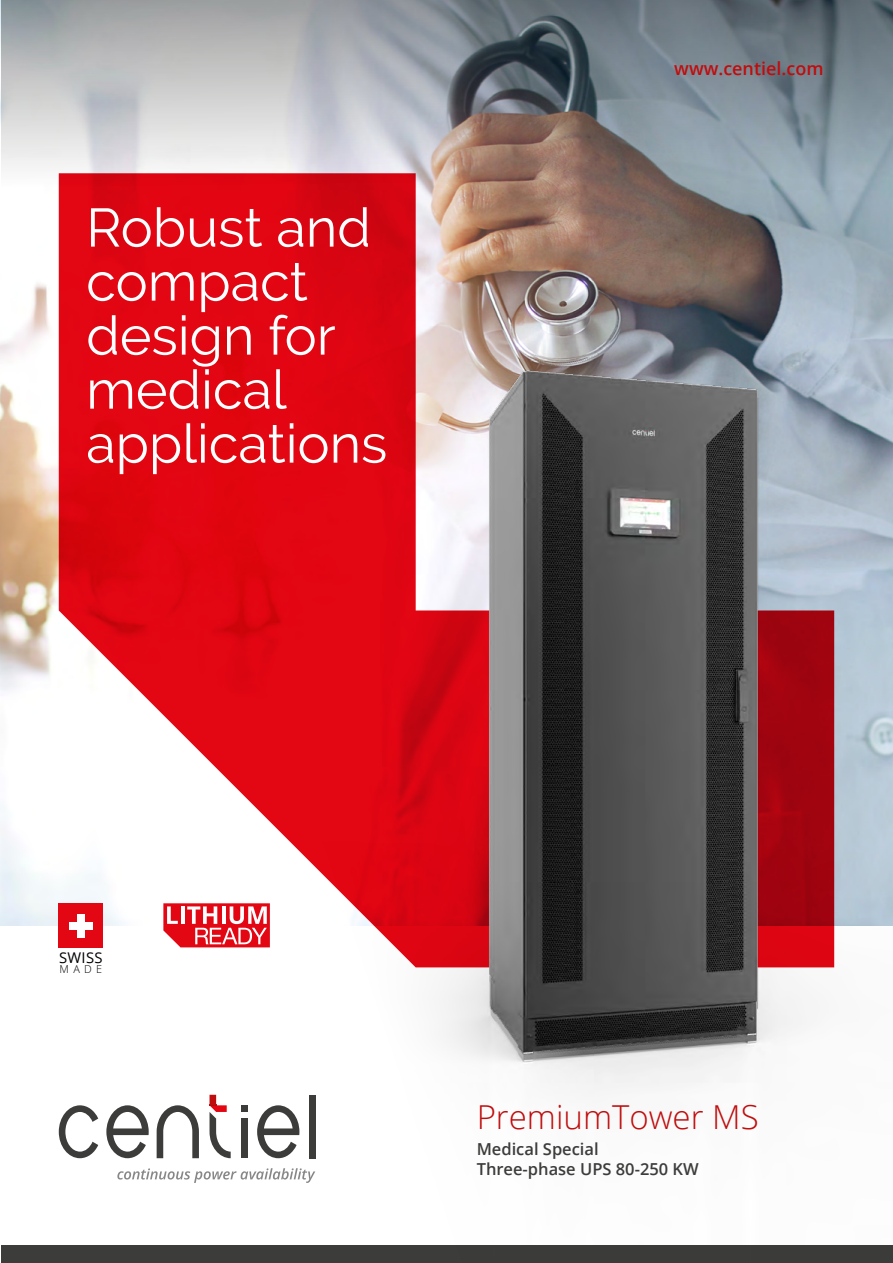
<style>
.page{position:relative;width:893px;height:1263px;background:#fff}
.page>*{position:absolute;margin:0;border:0;box-sizing:border-box;transform-origin:0 0}
.t1{font:54px/54px "Raleway";color:#fff}
.t2{font:300 33px "Open Sans";color:#c00d0e}
.t3{font:600 18px "Open Sans";color:#c00d0e}
.t4{font:600 16.5px/19.8px "Open Sans";color:#3c3c3b}
.t5{font:14.85px "Open Sans";letter-spacing:.02em;color:#000}
.t6{font:300 10.95px "Open Sans";color:#000}
</style>
<div class="page">
<img style="left:0;top:0;width:59px;height:926px">
<div style="left:59px;top:217px;width:204px;height:99px;background:#e30613"></div>
<svg style="left:1px;top:0;width:892px;height:217px;background:#9e959b"></svg>
<img style="left:18px;top:316px;width:245px;height:947px">
<img style="left:263px;top:114px;width:630px;height:1149px">
<svg style="left:157px;top:1105px;width:42px;height:53px"></svg>
<svg style="left:106px;top:1105px;width:43px;height:53px"></svg>
<svg style="left:257px;top:1105px;width:42px;height:53px"></svg>
<svg style="left:59px;top:1105px;width:39px;height:53px"></svg>
<div style="left:309px;top:1095px;width:6px;height:63px;background:#3c3c3b"></div>
<div style="left:241px;top:1118px;width:7px;height:40px;background:#3c3c3b"></div>
<div style="left:241px;top:1105px;width:7px;height:7px;background:#3c3c3b"></div>
<div style="left:210px;top:1095px;width:6px;height:10px;background:#c00d0e"></div>
<svg style="left:210px;top:1105px;width:21px;height:53px"></svg>
<svg style="left:117px;top:1168px;width:198px;height:15px"></svg>
<div style="left:59px;top:904px;width:44px;height:44px;background:#e30613"></div>
<div style="left:69px;top:922px;width:24px;height:8px;background:#fff"></div>
<div style="left:77px;top:914px;width:8px;height:24px;background:#fff"></div>
<svg style="left:163px;top:903px;width:107px;height:44px"></svg>
<p class="t1" style="left:86px;top:200px;width:303px">Robust and compact design for medical applications</p>
<p class="t3" style="left:674px;top:56px;width:151px">www.centiel.com</p>
<p class="t5" style="left:59px;top:947px;width:45px">SWISS</p>
<p class="t6" style="left:60px;top:962px;width:44px">MADE</p>
<p class="t2" style="left:477px;top:1094px;width:283px">PremiumTower MS</p>
<p class="t4" style="left:477px;top:1138px;width:224px">Medical Special<br>Three-phase UPS 80-250 KW</p>
</div>
